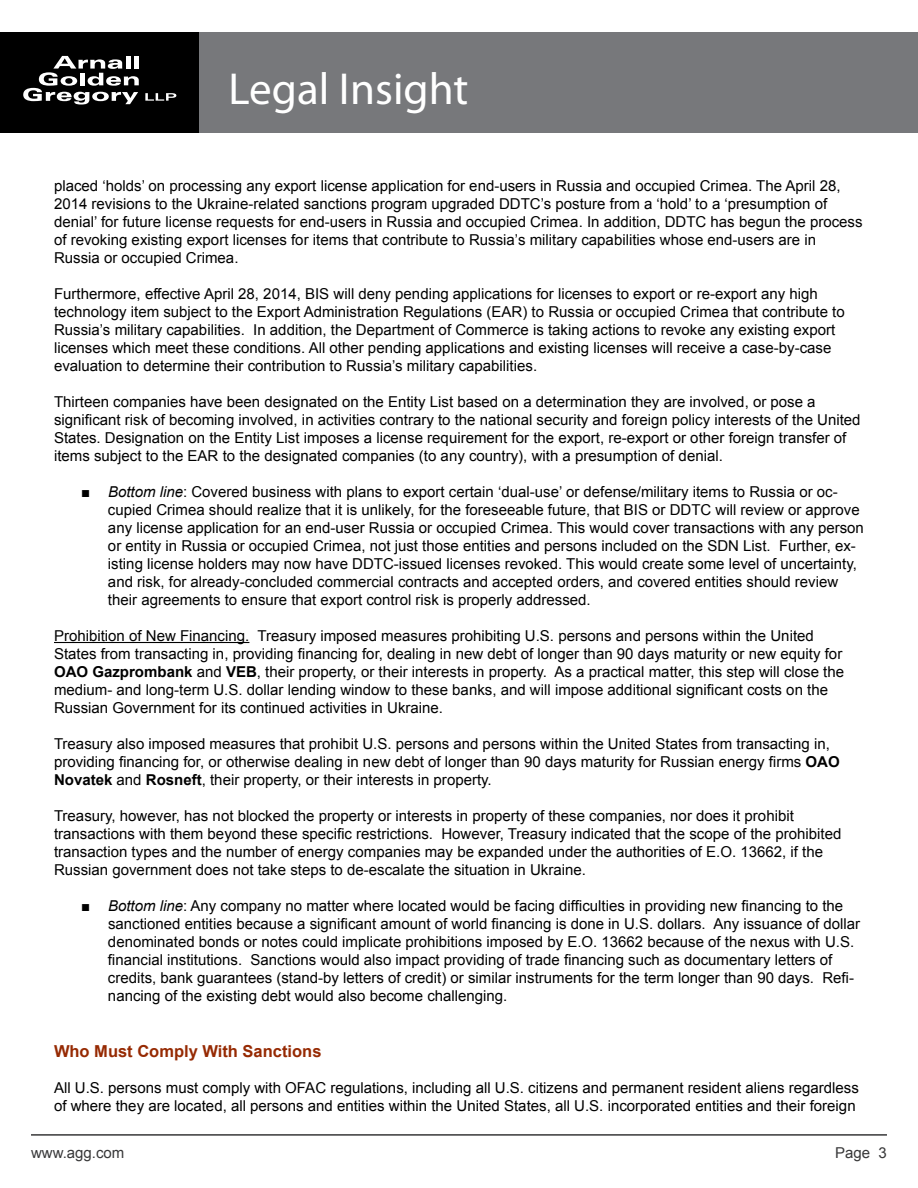
<style>
.page{position:relative;width:918px;height:1188px;background:#fff}
.page>*{position:absolute;margin:0;border:0;box-sizing:border-box;transform-origin:0 0}
.t1{font:45px "Myriad Pro";color:#fff}
.t2{font:700 16.5px "Arial";color:#962a03}
.t3{font:15px/18px "Arial";color:#000}
.t4{font:15px "Arial";color:#383839}
.s1{font-style:italic}
.s2{font-weight:700}
</style>
<div class="page">
<div style="left:0;top:32px;width:200px;height:101px;background:#000"></div>
<svg style="left:23px;top:56px;width:116px;height:49px"></svg>
<svg style="left:145px;top:93px;width:31px;height:8px"></svg>
<div style="left:200px;top:32px;width:718px;height:101px;background:#77787b"></div>
<hr style="left:31px;top:1134px;width:856px;height:2px;background:#383839">
<hr style="left:54px;top:642px;width:195px;height:1px;background:#000">
<h1 class="t1" style="left:229px;top:61px;width:241px">Legal Insight</h1>
<p class="t3" style="left:54px;top:177px;width:810px">placed ‘holds’ on processing any export license application for end-users in Russia and occupied Crimea. The April 28, 2014 revisions to the Ukraine-related sanctions program upgraded DDTC’s posture from a ‘hold’ to a ‘presumption of denial’ for future license requests for end-users in Russia and occupied Crimea. In addition, DDTC has begun the process of revoking existing export licenses for items that contribute to Russia’s military capabilities whose end-users are in Russia or occupied Crimea.</p>
<p class="t3" style="left:54px;top:285px;width:792px">Furthermore, effective April 28, 2014, BIS will deny pending applications for licenses to export or re-export any high technology item subject to the Export Administration Regulations (EAR) to Russia or occupied Crimea that contribute to Russia’s military capabilities. In addition, the Department of Commerce is taking actions to revoke any existing export licenses which meet these conditions. All other pending applications and existing licenses will receive a case-by-case evaluation to determine their contribution to Russia’s military capabilities.</p>
<p class="t3" style="left:54px;top:393px;width:808px">Thirteen companies have been designated on the Entity List based on a determination they are involved, or pose a significant risk of becoming involved, in activities contrary to the national security and foreign policy interests of the United States. Designation on the Entity List imposes a license requirement for the export, re-export or other foreign transfer of items subject to the EAR to the designated companies (to any country), with a presumption of denial.</p>
<p class="t3" style="left:108px;top:483px;width:757px;text-indent:-27px">■ <span class="s1">Bottom line</span>: Covered business with plans to export certain ‘dual-use’ or defense/military items to Russia or oc&shy;cupied Crimea should realize that it is unlikely, for the foreseeable future, that BIS or DDTC will review or approve any license application for an end-user Russia or occupied Crimea. This would cover transactions with any person or entity in Russia or occupied Crimea, not just those entities and persons included on the SDN List. Further, ex&shy;isting license holders may now have DDTC-issued licenses revoked. This would create some level of uncertainty, and risk, for already-concluded commercial contracts and accepted orders, and covered entities should review their agreements to ensure that export control risk is properly addressed.</p>
<p class="t3" style="left:54px;top:627px;width:792px">Prohibition of New Financing. Treasury imposed measures prohibiting U.S. persons and persons within the United States from transacting in, providing financing for, dealing in new debt of longer than 90 days maturity or new equity for <span class="s2">OAO Gazprombank</span> and <span class="s2">VEB</span>, their property, or their interests in property. As a practical matter, this step will close the medium- and long-term U.S. dollar lending window to these banks, and will impose additional significant costs on the Russian Government for its continued activities in Ukraine.</p>
<p class="t3" style="left:54px;top:735px;width:787px">Treasury also imposed measures that prohibit U.S. persons and persons within the United States from transacting in, providing financing for, or otherwise dealing in new debt of longer than 90 days maturity for Russian energy firms <span class="s2">OAO<br>Novatek</span> and <span class="s2">Rosneft</span>, their property, or their interests in property.</p>
<p class="t3" style="left:54px;top:807px;width:789px">Treasury, however, has not blocked the property or interests in property of these companies, nor does it prohibit transactions with them beyond these specific restrictions. However, Treasury indicated that the scope of the prohibited transaction types and the number of energy companies may be expanded under the authorities of E.O. 13662, if the Russian government does not take steps to de-escalate the situation in Ukraine.</p>
<p class="t3" style="left:108px;top:897px;width:754px;text-indent:-27px">■ <span class="s1">Bottom line</span>: Any company no matter where located would be facing difficulties in providing new financing to the sanctioned entities because a significant amount of world financing is done in U.S. dollars. Any issuance of dollar denominated bonds or notes could implicate prohibitions imposed by E.O. 13662 because of the nexus with U.S. financial institutions. Sanctions would also impact providing of trade financing such as documentary letters of credits, bank guarantees (stand-by letters of credit) or similar instruments for the term longer than 90 days. Refi&shy;nancing of the existing debt would also become challenging.</p>
<p class="t2" style="left:54px;top:1040px;width:269px">Who Must Comply With Sanctions</p>
<p class="t3" style="left:54px;top:1079px;width:806px">All U.S. persons must comply with OFAC regulations, including all U.S. citizens and permanent resident aliens regardless of where they are located, all persons and entities within the United States, all U.S. incorporated entities and their foreign</p>
<p class="t4" style="left:31px;top:1142px;width:95px">www.agg.com</p>
<p class="t4" style="left:835px;top:1142px;width:53px">Page 3</p>
</div>
